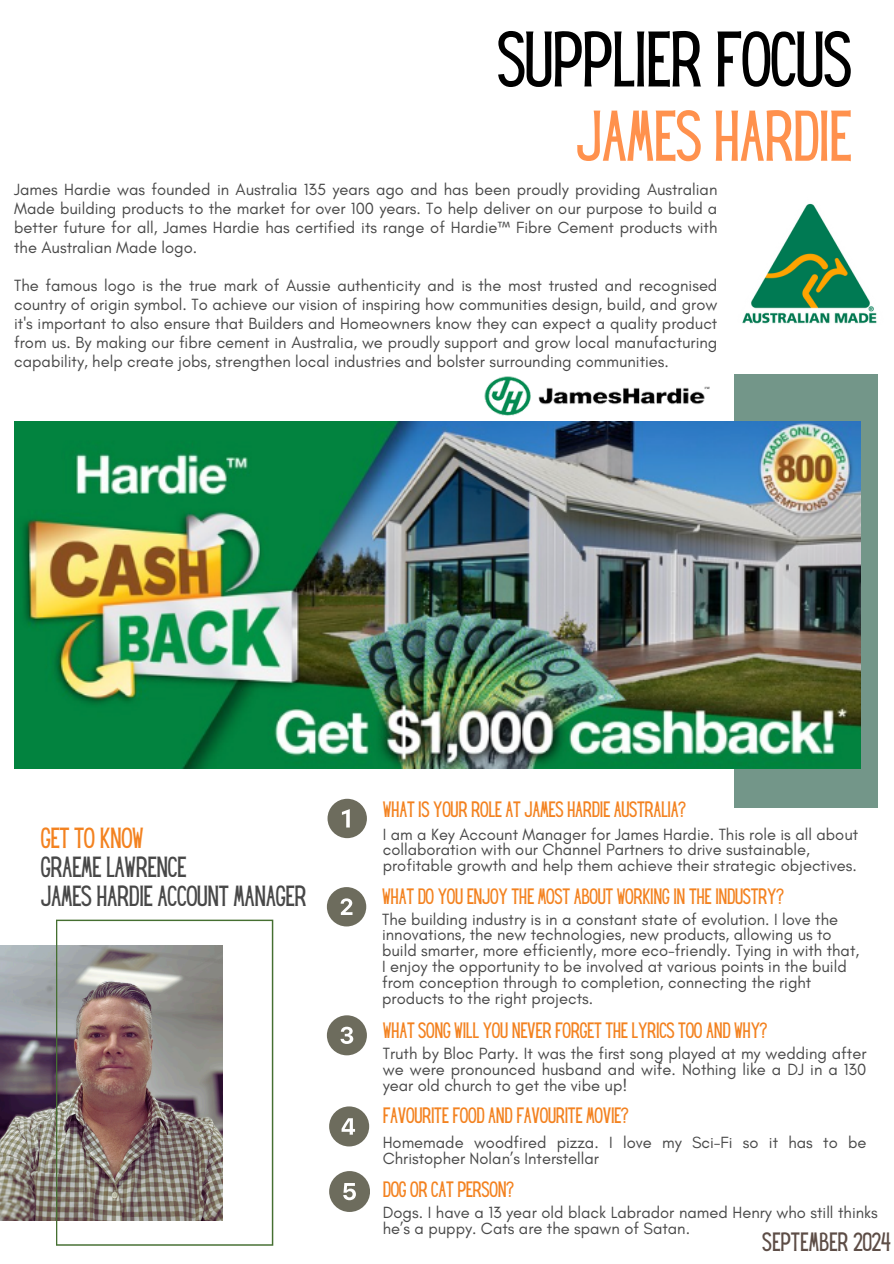
<style>
.page{position:relative;width:894px;height:1264px;background:#fff}
.page>*{position:absolute;margin:0;border:0;box-sizing:border-box;transform-origin:0 0}
.t1{font:68.7px "Hey Gotcha";letter-spacing:-.015em;color:#000}
.t2{font:62.7px "Hey Gotcha";letter-spacing:-.015em;color:#ff914d}
.t3{font:25.5px/29.2px "Hey Gotcha";letter-spacing:-.015em;color:#484848}
.t4{font:23.1px "Hey Gotcha";color:#5d4d46}
.t5{font:19.5px "Hey Gotcha";letter-spacing:-.015em;color:#f38220}
.t6{font:16.5px/15.8px "Glacial Indifference";color:#484848}
.s1{color:#f38220}
</style>
<div class="page">
<img style="left:0;top:945px;width:56px;height:275px">
<svg style="left:56px;top:919px;width:217px;height:326px"></svg>
<svg style="left:327px;top:798px;width:40px;height:40px"></svg>
<svg style="left:327px;top:887px;width:39px;height:39px"></svg>
<svg style="left:327px;top:1015px;width:40px;height:40px"></svg>
<svg style="left:329px;top:1106px;width:40px;height:40px"></svg>
<svg style="left:329px;top:1171px;width:40px;height:40px"></svg>
<div style="left:733px;top:374px;width:144px;height:433px;background:linear-gradient(to right,#709587,#719688)"></div>
<img style="left:14px;top:421px;width:846px;height:347px">
<img style="left:477px;top:376px;width:239px;height:55px">
<img style="left:742px;top:203px;width:135px;height:121px">
<p class="t1" style="left:497px;top:31px;width:356px">SUPPLIER FOCUS</p>
<p class="t2" style="left:575px;top:111px;width:277px">JAMES HARDIE</p>
<p class="t6" style="left:14px;top:180px;width:704px;line-height:19.2px;text-align:justify">James Hardie was founded in Australia 135 years ago and has been proudly providing Australian Made building products to the market for over 100 years. To help deliver on our purpose to build a better future for all, James Hardie has certified its range of Hardie™ Fibre Cement products with the Australian Made logo.</p>
<h4 class="t6" style="left:14px;top:275px;width:704px;line-height:19.2px;text-align:justify">The famous logo is the true mark of Aussie authenticity and is the most trusted and recognised country of origin symbol. To achieve our vision of inspiring how communities design, build, and grow it's important to also ensure that Builders and Homeowners know they can expect a quality product from us. By making our fibre cement in Australia, we proudly support and grow local manufacturing capability, help create jobs, strengthen local industries and bolster surrounding communities.</h4>
<p class="t5" style="left:382px;top:801px;width:305px">WHAT IS YOUR ROLE AT JAMES HARDIE AUSTRALIA?</p>
<p class="t3" style="left:41px;top:825px;width:267px"><span class="s1">GET TO KNOW<br></span>GRAEME LAWRENCE<br>JAMES HARDIE ACCOUNT MANAGER</p>
<h2 class="t6" style="left:382px;top:826px;width:477px">I am a Key Account Manager for James Hardie. This role is all about collaboration with our Channel Partners to drive sustainable, profitable growth and help them achieve their strategic objectives.</h2>
<p class="t5" style="left:382px;top:887px;width:404px">WHAT DO YOU ENJOY THE MOST ABOUT WORKING IN THE INDUSTRY?</p>
<h4 class="t6" style="left:382px;top:911px;width:478px">The building industry is in a constant state of evolution. I love the innovations, the new technologies, new products, allowing us to build smarter, more efficiently, more eco-friendly. Tying in with that, I enjoy the opportunity to be involved at various points in the build from conception through to completion, connecting the right products to the right projects.</h4>
<p class="t5" style="left:382px;top:1022px;width:387px">WHAT SONG WILL YOU NEVER FORGET THE LYRICS TOO AND WHY?</p>
<p class="t6" style="left:382px;top:1045px;width:485px;text-align:justify">Truth by Bloc Party. It was the first song played at my wedding after we were pronounced husband and wife. Nothing like a DJ in a 130 year old church to get the vibe up!</p>
<p class="t5" style="left:382px;top:1107px;width:248px">FAVOURITE FOOD AND FAVOURITE MOVIE?</p>
<p class="t6" style="left:382px;top:1134px;width:485px">Homemade woodfired pizza. I love my Sci-Fi so it has to be<br>Christopher Nolan’s Interstellar</p>
<h4 class="t5" style="left:382px;top:1180px;width:133px">DOG OR CAT PERSON?</h4>
<h4 class="t6" style="left:382px;top:1204px;width:496px">Dogs. I have a 13 year old black Labrador named Henry who still thinks he’s a puppy. Cats are the spawn of Satan.</h4>
<p class="t4" style="left:762px;top:1232px;width:130px">SEPTEMBER 2024</p>
</div>
